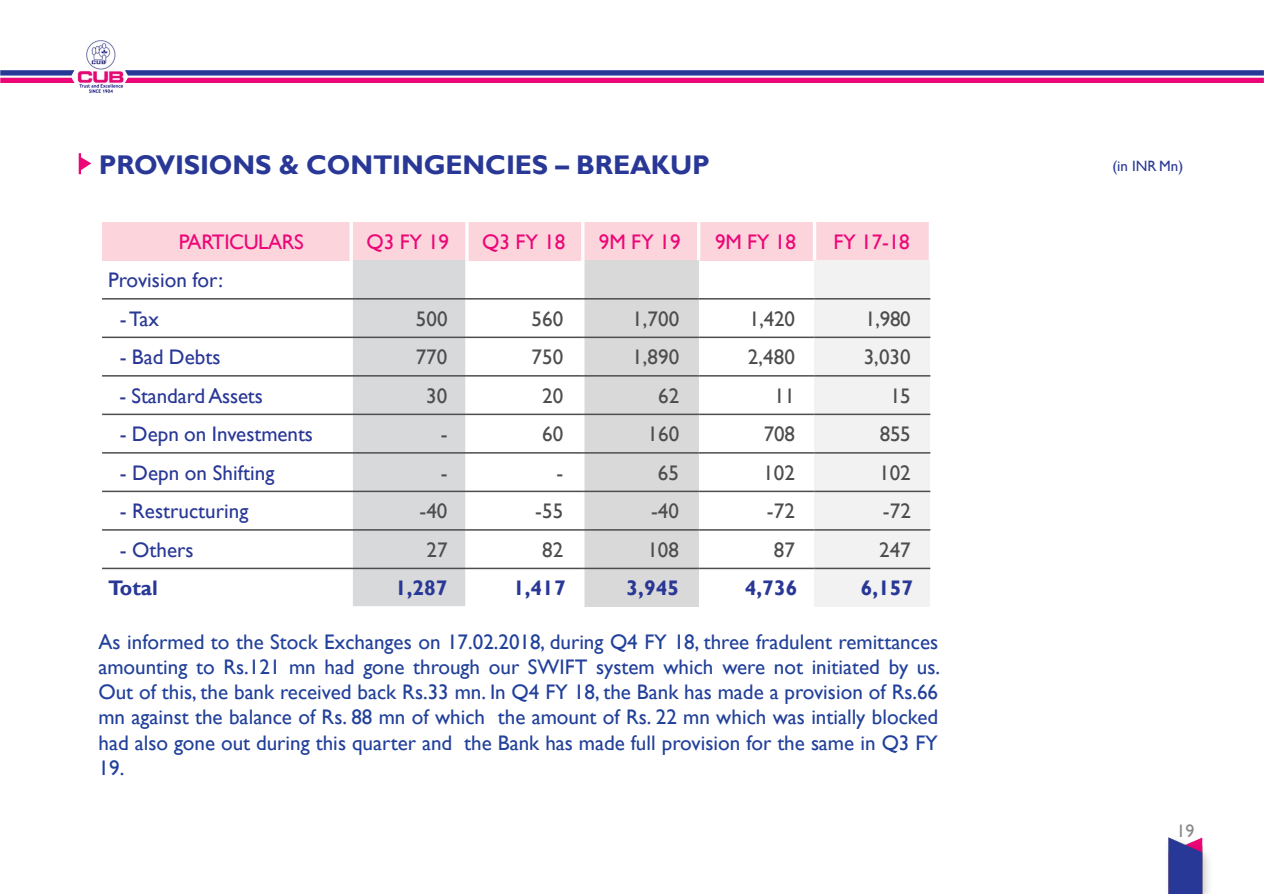
<style>
.page{position:relative;width:1264px;height:894px;background:#fff}
.page>*{position:absolute;margin:0;border:0;box-sizing:border-box;transform-origin:0 0}
.t1{font:700 27px "Gill Sans";letter-spacing:-.005em;color:#293896}
.t2{font:21px/25.2px "Gill Sans";color:#21409a;text-align:justify}
.t3{font:21px "Gill Sans";letter-spacing:.005em;color:#4d4d4f}
.t4{font:21px "Gill Sans";color:#293896}
.t5{font:21px "Gill Sans";letter-spacing:-.01em;color:#ed0677}
.t6{font:700 21px "Gill Sans";letter-spacing:.005em;color:#293896}
.t7{font:18px "Gill Sans";color:#898989}
.t8{font:15px "Gill Sans";color:#293896}
</style>
<div class="page">
<hr style="left:79px;top:153px;width:2px;height:21px;background:#ed0677">
<svg style="left:81px;top:156px;width:10px;height:15px"></svg>
<div style="left:102px;top:222px;width:249px;height:38px;background:#fbd4dc"></div>
<div style="left:351px;top:222px;width:116px;height:38px;background:#fbd4dc"></div>
<div style="left:467px;top:222px;width:115px;height:38px;background:#fbd4dc"></div>
<div style="left:582px;top:222px;width:116px;height:38px;background:#fbd4dc"></div>
<div style="left:698px;top:222px;width:116px;height:38px;background:#fbd4dc"></div>
<div style="left:814px;top:222px;width:116px;height:38px;background:#fbd4dc"></div>
<div style="left:351px;top:260px;width:116px;height:39px;background:#d7d9da"></div>
<div style="left:582px;top:260px;width:116px;height:39px;background:#d9d9d9"></div>
<div style="left:814px;top:260px;width:116px;height:39px;background:#f2f2f2"></div>
<div style="left:351px;top:299px;width:116px;height:38px;background:#d7d9da"></div>
<div style="left:582px;top:299px;width:116px;height:38px;background:#d9d9d9"></div>
<div style="left:814px;top:299px;width:116px;height:38px;background:#f2f2f2"></div>
<div style="left:351px;top:337px;width:116px;height:39px;background:#d7d9da"></div>
<div style="left:582px;top:337px;width:116px;height:39px;background:#d9d9d9"></div>
<div style="left:814px;top:337px;width:116px;height:39px;background:#f2f2f2"></div>
<div style="left:351px;top:376px;width:116px;height:38px;background:#d7d9da"></div>
<div style="left:582px;top:376px;width:116px;height:38px;background:#d9d9d9"></div>
<div style="left:814px;top:376px;width:116px;height:38px;background:#f2f2f2"></div>
<div style="left:351px;top:414px;width:116px;height:39px;background:#d7d9da"></div>
<div style="left:582px;top:414px;width:116px;height:39px;background:#d9d9d9"></div>
<div style="left:814px;top:414px;width:116px;height:39px;background:#f2f2f2"></div>
<div style="left:351px;top:453px;width:116px;height:38px;background:#d7d9da"></div>
<div style="left:582px;top:453px;width:116px;height:38px;background:#d9d9d9"></div>
<div style="left:814px;top:453px;width:116px;height:38px;background:#f2f2f2"></div>
<div style="left:351px;top:491px;width:116px;height:39px;background:#d7d9da"></div>
<div style="left:582px;top:491px;width:116px;height:39px;background:#d9d9d9"></div>
<div style="left:814px;top:491px;width:116px;height:39px;background:#f2f2f2"></div>
<div style="left:351px;top:530px;width:116px;height:38px;background:#d7d9da"></div>
<div style="left:582px;top:530px;width:116px;height:38px;background:#d9d9d9"></div>
<div style="left:814px;top:530px;width:116px;height:38px;background:#f2f2f2"></div>
<div style="left:351px;top:568px;width:116px;height:38px;background:#d7d9da"></div>
<div style="left:582px;top:568px;width:116px;height:38px;background:#d9d9d9"></div>
<div style="left:814px;top:568px;width:116px;height:38px;background:#f2f2f2"></div>
<hr style="left:349px;top:222px;width:4px;height:385px;background:#fff">
<hr style="left:465px;top:222px;width:3px;height:38px;background:#fff">
<hr style="left:465px;top:260px;width:3px;height:347px;background:#fff">
<hr style="left:581px;top:222px;width:3px;height:384px;background:#fff">
<svg style="left:697px;top:222px;width:3px;height:38px"></svg>
<svg style="left:813px;top:222px;width:3px;height:38px"></svg>
<hr style="left:102px;top:298px;width:365px;height:1px;background:#4d4d4f">
<hr style="left:467px;top:298px;width:115px;height:1px;background:#4d4d4f">
<hr style="left:582px;top:298px;width:116px;height:1px;background:#4d4d4f">
<hr style="left:698px;top:298px;width:116px;height:1px;background:#4d4d4f">
<hr style="left:814px;top:298px;width:116px;height:1px;background:#4d4d4f">
<hr style="left:102px;top:336px;width:365px;height:2px;background:#4d4d4f">
<hr style="left:467px;top:336px;width:115px;height:2px;background:#4d4d4f">
<hr style="left:582px;top:336px;width:116px;height:2px;background:#4d4d4f">
<hr style="left:698px;top:336px;width:116px;height:2px;background:#4d4d4f">
<hr style="left:814px;top:336px;width:116px;height:2px;background:#4d4d4f">
<hr style="left:102px;top:375px;width:365px;height:1px;background:#4d4d4f">
<hr style="left:467px;top:375px;width:115px;height:1px;background:#4d4d4f">
<hr style="left:582px;top:375px;width:116px;height:1px;background:#4d4d4f">
<hr style="left:698px;top:375px;width:116px;height:1px;background:#4d4d4f">
<hr style="left:814px;top:375px;width:116px;height:1px;background:#4d4d4f">
<hr style="left:102px;top:413px;width:365px;height:2px;background:#4d4d4f">
<hr style="left:467px;top:413px;width:115px;height:2px;background:#4d4d4f">
<hr style="left:582px;top:413px;width:116px;height:2px;background:#4d4d4f">
<hr style="left:698px;top:413px;width:116px;height:2px;background:#4d4d4f">
<hr style="left:814px;top:413px;width:116px;height:2px;background:#4d4d4f">
<hr style="left:102px;top:452px;width:365px;height:1px;background:#4d4d4f">
<hr style="left:467px;top:452px;width:115px;height:1px;background:#4d4d4f">
<hr style="left:582px;top:452px;width:116px;height:1px;background:#4d4d4f">
<hr style="left:698px;top:452px;width:116px;height:1px;background:#4d4d4f">
<hr style="left:814px;top:452px;width:116px;height:1px;background:#4d4d4f">
<hr style="left:102px;top:490px;width:365px;height:2px;background:#4d4d4f">
<hr style="left:467px;top:490px;width:115px;height:2px;background:#4d4d4f">
<hr style="left:582px;top:490px;width:116px;height:2px;background:#4d4d4f">
<hr style="left:698px;top:490px;width:116px;height:2px;background:#4d4d4f">
<hr style="left:814px;top:490px;width:116px;height:2px;background:#4d4d4f">
<hr style="left:102px;top:529px;width:365px;height:1px;background:#4d4d4f">
<hr style="left:467px;top:529px;width:115px;height:1px;background:#4d4d4f">
<hr style="left:582px;top:529px;width:116px;height:1px;background:#4d4d4f">
<hr style="left:698px;top:529px;width:116px;height:1px;background:#4d4d4f">
<hr style="left:814px;top:529px;width:116px;height:1px;background:#4d4d4f">
<hr style="left:102px;top:567px;width:365px;height:2px;background:#4d4d4f">
<hr style="left:467px;top:567px;width:115px;height:2px;background:#4d4d4f">
<hr style="left:582px;top:567px;width:116px;height:2px;background:#4d4d4f">
<hr style="left:698px;top:567px;width:116px;height:2px;background:#4d4d4f">
<hr style="left:814px;top:567px;width:116px;height:2px;background:#4d4d4f">
<hr style="left:928px;top:222px;width:3px;height:38px;background:#fff">
<img style="left:1168px;top:837px;width:41px;height:56px">
<img style="left:0;top:71px;width:1263px;height:12px">
<img style="left:77px;top:40px;width:46px;height:53px">
<p class="t1" style="left:99px;top:148px;width:612px">PROVISIONS &amp; CONTINGENCIES – BREAKUP</p>
<p class="t8" style="left:1112px;top:157px;width:72px">(in INR Mn)</p>
<p class="t5" style="left:179px;top:229px;width:127px">PARTICULARS</p>
<p class="t5" style="left:366px;top:229px;width:84px">Q3 FY 19</p>
<p class="t5" style="left:482px;top:229px;width:85px">Q3 FY 18</p>
<p class="t5" style="left:598px;top:229px;width:83px">9M FY 19</p>
<p class="t5" style="left:715px;top:229px;width:82px">9M FY 18</p>
<p class="t5" style="left:833px;top:229px;width:78px">FY 17-18</p>
<p class="t4" style="left:108px;top:268px;width:116px">Provision for:</p>
<p class="t4" style="left:120px;top:306px;width:41px">-Tax</p>
<p class="t3" style="left:416px;top:306px;width:33px">500</p>
<p class="t3" style="left:531px;top:306px;width:33px">560</p>
<p class="t3" style="left:632px;top:306px;width:49px">1,700</p>
<p class="t3" style="left:749px;top:306px;width:47px">1,420</p>
<p class="t3" style="left:865px;top:306px;width:47px">1,980</p>
<p class="t4" style="left:120px;top:345px;width:102px">- Bad Debts</p>
<p class="t3" style="left:415px;top:345px;width:33px">770</p>
<p class="t3" style="left:531px;top:345px;width:33px">750</p>
<p class="t3" style="left:632px;top:345px;width:49px">1,890</p>
<p class="t3" style="left:747px;top:345px;width:49px">2,480</p>
<p class="t3" style="left:863px;top:345px;width:49px">3,030</p>
<p class="t4" style="left:119px;top:383px;width:145px">- Standard Assets</p>
<p class="t3" style="left:426px;top:383px;width:23px">30</p>
<p class="t3" style="left:542px;top:383px;width:23px">20</p>
<p class="t3" style="left:658px;top:383px;width:23px">62</p>
<p class="t3" style="left:774px;top:383px;width:22px">11</p>
<p class="t3" style="left:889px;top:383px;width:22px">15</p>
<p class="t4" style="left:120px;top:422px;width:195px">- Depn on Investments</p>
<p class="t3" style="left:440px;top:422px;width:8px">-</p>
<p class="t3" style="left:542px;top:422px;width:23px">60</p>
<p class="t3" style="left:647px;top:422px;width:33px">160</p>
<p class="t3" style="left:763px;top:422px;width:33px">708</p>
<p class="t3" style="left:879px;top:422px;width:33px">855</p>
<p class="t4" style="left:120px;top:460px;width:156px">- Depn on Shifting</p>
<p class="t3" style="left:440px;top:460px;width:8px">-</p>
<p class="t3" style="left:556px;top:460px;width:8px">-</p>
<p class="t3" style="left:657px;top:460px;width:23px">65</p>
<p class="t3" style="left:763px;top:460px;width:33px">102</p>
<p class="t3" style="left:878px;top:460px;width:33px">102</p>
<p class="t4" style="left:120px;top:498px;width:130px">- Restructuring</p>
<p class="t3" style="left:419px;top:498px;width:29px">-40</p>
<p class="t3" style="left:535px;top:498px;width:29px">-55</p>
<p class="t3" style="left:651px;top:498px;width:29px">-40</p>
<p class="t3" style="left:766px;top:498px;width:29px">-72</p>
<p class="t3" style="left:882px;top:498px;width:29px">-72</p>
<p class="t4" style="left:120px;top:537px;width:75px">- Others</p>
<p class="t3" style="left:426px;top:537px;width:23px">27</p>
<p class="t3" style="left:542px;top:537px;width:23px">82</p>
<p class="t3" style="left:647px;top:537px;width:33px">108</p>
<p class="t3" style="left:773px;top:537px;width:23px">87</p>
<p class="t3" style="left:878px;top:537px;width:33px">247</p>
<p class="t6" style="left:108px;top:575px;width:51px">Total</p>
<p class="t6" style="left:395px;top:575px;width:54px">1,287</p>
<p class="t6" style="left:513px;top:575px;width:54px">1,417</p>
<p class="t6" style="left:626px;top:575px;width:54px">3,945</p>
<p class="t6" style="left:744px;top:575px;width:54px">4,736</p>
<p class="t6" style="left:860px;top:575px;width:54px">6,157</p>
<p class="t2" style="left:98px;top:629px;width:843px">As informed to the Stock Exchanges on 17.02.2018, during Q4 FY 18, three fradulent remittances amounting to Rs.121 mn had gone through our SWIFT system which were not initiated by us.<br>Out of this, the bank received back Rs.33 mn. In Q4 FY 18, the Bank has made a provision of Rs.66 mn against the balance of Rs. 88 mn of which the amount of Rs. 22 mn which was intially blocked had also gone out during this quarter and the Bank has made full provision for the same in Q3 FY 19.</p>
<p class="t7" style="left:1176px;top:819px;width:19px">19</p>
</div>
